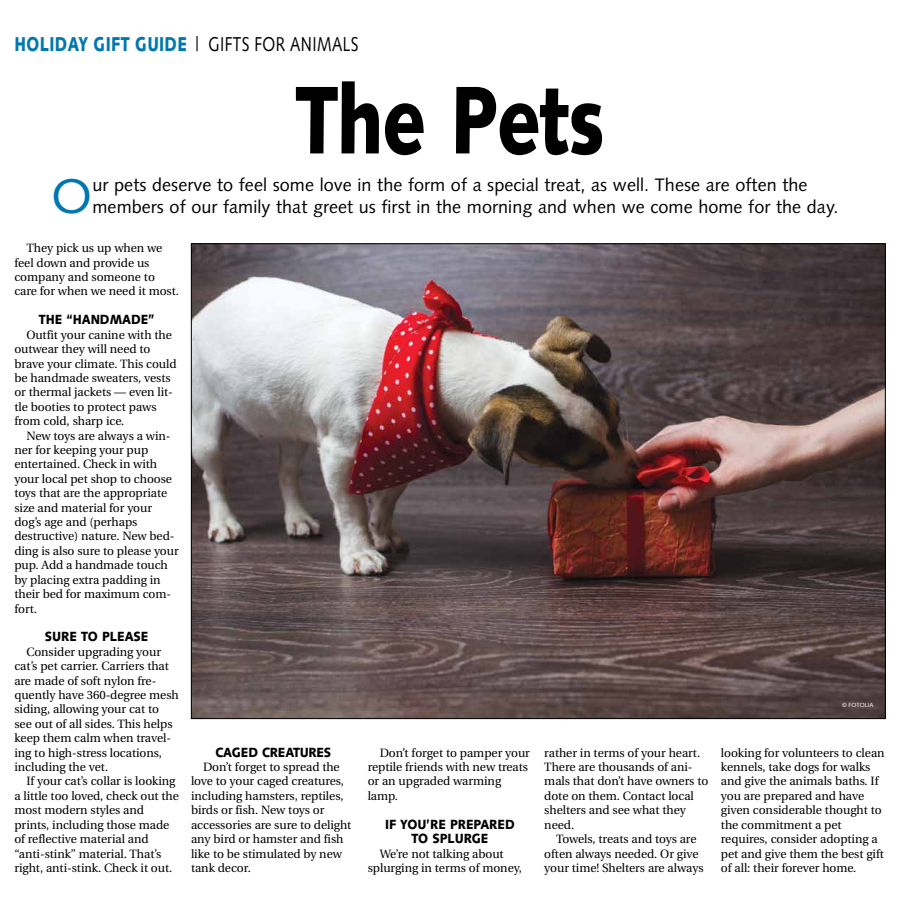
<style>
.page{position:relative;width:900px;height:908px;background:#fff}
.page>*{position:absolute;margin:0;border:0;box-sizing:border-box;transform-origin:0 0}
.t1{font:900 96px "Syntax";letter-spacing:-.015em;color:#000;scale:.77 1}
.t2{font:48.6px "Syntax";color:#0077b1}
.t3{font:900 20px "Syntax";letter-spacing:.025em;color:#0077b1;scale:.77 1}
.t4{font:18px/21.6px "Syntax";letter-spacing:.005em;color:#000}
.t5{font:900 13.3px/14.4px "Syntax";letter-spacing:-.005em;color:#000;text-align:center;scale:.91 1}
.t6{font:12px/14.4px "Utopia";letter-spacing:-.005em;color:#000}
.t7{font:6px "Syntax";color:#fff}
.s1{font-weight:400;color:#000}
</style>
<div class="page">
<img style="left:193px;top:245px;width:691px;height:471px">
<h3 class="t3" style="left:14px;top:32px;width:448px">HOLIDAY GIFT GUIDE <span class="s1">| GIFTS FOR ANIMALS</span></h3>
<h1 class="t1" style="left:296px;top:63px;width:402px">The Pets</h1>
<h2 class="t2" style="left:52px;top:167px;width:42px">O</h2>
<h3 class="t4" style="left:93px;top:174px;width:747px">ur pets deserve to feel some love in the form of a special treat, as well. These are often the members of our family that greet us first in the morning and when we come home for the day.</h3>
<p class="t6" style="left:14px;top:241px;width:166px;text-indent:12px">They pick us up when we feel down and provide us company and someone to care for when we need it most.</p>
<p class="t5" style="left:39px;top:312px;width:129px">THE “HANDMADE”</p>
<p class="t6" style="left:14px;top:327px;width:164px;text-indent:12px">Outfit your canine with the outwear they will need to brave your climate. This could be handmade sweaters, vests or thermal jackets — even lit&shy;tle booties to protect paws from cold, sharp ice.</p>
<p class="t6" style="left:14px;top:428px;width:166px;text-indent:12px">New toys are always a win&shy;ner for keeping your pup entertained. Check in with your local pet shop to choose toys that are the appropriate size and material for your dog’s age and (perhaps destructive) nature. New bed&shy;ding is also sure to please your pup. Add a handmade touch by placing extra padding in their bed for maximum com&shy;fort.</p>
<p class="t5" style="left:45px;top:629px;width:115px">SURE TO PLEASE</p>
<p class="t6" style="left:14px;top:644px;width:166px;text-indent:12px">Consider upgrading your cat’s pet carrier. Carriers that are made of soft nylon fre&shy;quently have 360-degree mesh siding, allowing your cat to see out of all sides. This helps keep them calm when travel&shy;ing to high-stress locations, including the vet.</p>
<p class="t6" style="left:14px;top:774px;width:166px;text-indent:12px">If your cat’s collar is looking a little too loved, check out the most modern styles and prints, including those made of reflective material and “anti-stink” material. That’s right, anti-stink. Check it out.</p>
<p class="t5" style="left:215px;top:744px;width:129px">CAGED CREATURES</p>
<p class="t6" style="left:191px;top:759px;width:162px;text-indent:12px">Don’t forget to spread the love to your caged creatures, including hamsters, reptiles, birds or fish. New toys or accessories are sure to delight any bird or hamster and fish like to be stimulated by new tank decor.</p>
<p class="t7" style="left:842px;top:701px;width:33px">© FOTOLIA</p>
<p class="t6" style="left:368px;top:745px;width:164px;text-indent:12px">Don’t forget to pamper your reptile friends with new treats or an upgraded warming lamp.</p>
<p class="t5" style="left:385px;top:816px;width:144px">IF YOU’RE PREPARED<br>TO SPLURGE</p>
<p class="t6" style="left:368px;top:846px;width:156px;text-align:center">We’re not talking about splurging in terms of money,</p>
<p class="t6" style="left:544px;top:745px;width:166px">rather in terms of your heart.<br>There are thousands of ani&shy;mals that don’t have owners to dote on them. Contact local shelters and see what they need.</p>
<p class="t6" style="left:544px;top:831px;width:161px;text-align:center">Towels, treats and toys are often always needed. Or give your time! Shelters are always</p>
<p class="t6" style="left:721px;top:745px;width:165px">looking for volunteers to clean kennels, take dogs for walks and give the animals baths. If you are prepared and have given considerable thought to the commitment a pet requires, consider adopting a pet and give them the best gift of all: their forever home.</p>
</div>
